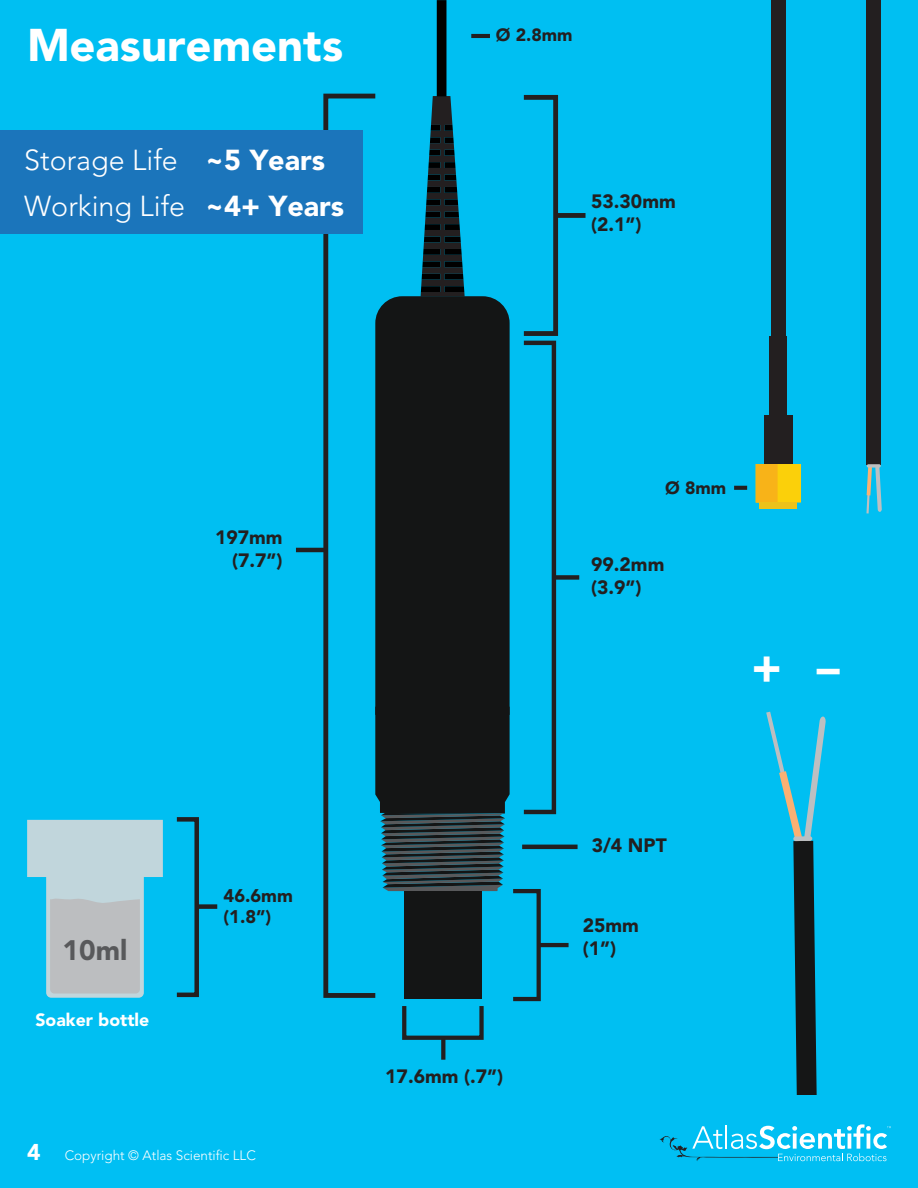
<style>
.page{position:relative;width:918px;height:1188px;background:#00bff3}
.page>*{position:absolute;margin:0;border:0;box-sizing:border-box;transform-origin:0 0}
.t1{font:900 45.9px "Avenir LT Pro";color:#fff}
.t2{font:900 45.45px "Avenir LT Pro";color:#fff}
.t3{font:300 28.65px/45.5px "Avenir LT Pro";color:#fff}
.t4{font:900 28.05px "Avenir LT Pro";color:#58595b}
.t5{font:900 19.2px/23.1px "Avenir LT Pro";color:#231f20}
.t6{font:900 18.15px/21.8px "Avenir LT Pro";color:#231f20}
.t7{font:900 17.7px "Avenir LT Pro";color:#fff}
.t8{font:900 17.7px "Avenir LT Pro";color:#231f20}
.t9{font:300 13.5px "Avenir LT Pro";color:#fff}
.s1{font-weight:900}
.s2{font-weight:900;font-size:22.65px}
</style>
<div class="page">
<div style="left:175px;top:817px;width:24px;height:180px;border:4px solid #231f20"></div>
<div style="left:197px;top:904px;width:20px;height:5px;background:#231f20"></div>
<svg style="left:27px;top:820px;width:136px;height:178px"></svg>
<div style="left:771px;top:0;width:15px;height:404px;background:#231f20"></div>
<svg style="left:734px;top:486px;width:13px;height:4px"></svg>
<div style="left:769px;top:336px;width:18px;height:86px;background:#231f20"></div>
<div style="left:764px;top:415px;width:28px;height:50px;background:#231f20"></div>
<div style="left:756px;top:464px;width:45px;height:39px;background:#fbd00a"></div>
<div style="left:756px;top:464px;width:22px;height:39px;background:#f8b318"></div>
<div style="left:759px;top:503px;width:38px;height:6px;background:#ecc21b"></div>
<svg style="left:866px;top:436px;width:16px;height:78px"></svg>
<div style="left:867px;top:0;width:14px;height:464px;background:#231f20"></div>
<svg style="left:766px;top:712px;width:60px;height:382px"></svg>
<div style="left:793px;top:836px;width:19px;height:5px;background:#bdbfc1;border-radius:2px"></div>
<svg style="left:867px;top:464px;width:14px;height:4px"></svg>
<hr style="left:522px;top:845px;width:56px;height:4px;background:#231f20">
<hr style="left:296px;top:548px;width:30px;height:4px;background:#231f20">
<div style="left:323px;top:94px;width:55px;height:904px;border:5px solid #231f20"></div>
<div style="left:522px;top:341px;width:34px;height:473px;border:4px solid #231f20"></div>
<div style="left:554px;top:575px;width:25px;height:5px;background:#231f20"></div>
<div style="left:511px;top:889px;width:30px;height:112px;border:4px solid #231f20"></div>
<hr style="left:539px;top:943px;width:30px;height:4px;background:#231f20">
<div style="left:402px;top:1004px;width:82px;height:36px;border:4px solid #231f20"></div>
<svg style="left:441px;top:1038px;width:4px;height:22px"></svg>
<div style="left:521px;top:95px;width:37px;height:241px;border:5px solid #231f20"></div>
<div style="left:556px;top:213px;width:30px;height:5px;background:#231f20"></div>
<hr style="left:471px;top:34px;width:19px;height:4px;background:#231f20">
<svg style="left:421px;top:96px;width:44px;height:200px"></svg>
<div style="left:444px;top:286px;width:20px;height:6px;background:#000"></div>
<div style="left:444px;top:274px;width:19px;height:6px;background:#000"></div>
<div style="left:444px;top:261px;width:19px;height:6px;background:#000"></div>
<div style="left:444px;top:249px;width:18px;height:6px;background:#000"></div>
<div style="left:444px;top:237px;width:17px;height:5px;background:#000"></div>
<div style="left:444px;top:224px;width:16px;height:6px;background:#000"></div>
<div style="left:444px;top:212px;width:15px;height:6px;background:#000"></div>
<div style="left:444px;top:199px;width:14px;height:6px;background:#000"></div>
<div style="left:444px;top:187px;width:13px;height:6px;background:#000"></div>
<div style="left:444px;top:175px;width:12px;height:5px;background:#000"></div>
<div style="left:444px;top:162px;width:12px;height:6px;background:#000"></div>
<div style="left:444px;top:150px;width:11px;height:6px;background:#000"></div>
<div style="left:444px;top:137px;width:10px;height:6px;background:#000"></div>
<div style="left:444px;top:125px;width:9px;height:6px;background:#000"></div>
<div style="left:421px;top:286px;width:19px;height:6px;background:#000"></div>
<div style="left:422px;top:274px;width:18px;height:6px;background:#000"></div>
<div style="left:422px;top:261px;width:18px;height:6px;background:#000"></div>
<div style="left:423px;top:249px;width:17px;height:6px;background:#000"></div>
<div style="left:424px;top:237px;width:16px;height:5px;background:#000"></div>
<div style="left:425px;top:224px;width:15px;height:6px;background:#000"></div>
<div style="left:425px;top:212px;width:15px;height:6px;background:#000"></div>
<div style="left:426px;top:199px;width:14px;height:6px;background:#000"></div>
<div style="left:427px;top:187px;width:13px;height:6px;background:#000"></div>
<div style="left:428px;top:175px;width:12px;height:5px;background:#000"></div>
<div style="left:428px;top:162px;width:12px;height:6px;background:#000"></div>
<div style="left:429px;top:150px;width:11px;height:6px;background:#000"></div>
<div style="left:430px;top:137px;width:10px;height:6px;background:#000"></div>
<div style="left:431px;top:125px;width:9px;height:6px;background:#000"></div>
<svg style="left:375px;top:715px;width:135px;height:176px"></svg>
<div style="left:404px;top:891px;width:78px;height:108px;background:#141515"></div>
<div style="left:437px;top:0;width:9px;height:96px;background:#000"></div>
<div style="left:375px;top:296px;width:135px;height:419px;background:#141515"></div>
<div style="left:0;top:130px;width:363px;height:104px;background:#1b75bb"></div>
<svg style="left:660px;top:1124px;width:231px;height:37px"></svg>
<p class="t2" style="left:27px;top:18px;width:318px">Measurements</p>
<p class="t3" style="left:24px;top:138px;width:322px">Storage Life <span class="s1">~5 Years<br></span>Working Life <span class="s1">~4+ Years</span></p>
<p class="t8" style="left:496px;top:24px;width:78px">Ø 2.8mm</p>
<p class="t5" style="left:591px;top:190px;width:86px">53.30mm (2.1”)</p>
<p class="t5" style="left:215px;top:526px;width:69px;text-align:right">197mm (7.7”)</p>
<p class="t4" style="left:63px;top:934px;width:66px">10ml</p>
<p class="t7" style="left:35px;top:1009px;width:115px">Soaker bottle</p>
<p class="t6" style="left:224px;top:884px;width:71px">46.6mm (1.8”)</p>
<p class="t9" style="left:27px;top:1148px;width:230px"><span class="s2">4</span> Copyright © Atlas Scientific LLC</p>
<p class="t5" style="left:385px;top:1065px;width:120px">17.6mm (.7”)</p>
<p class="t8" style="left:665px;top:477px;width:63px">Ø 8mm</p>
<p class="t5" style="left:591px;top:553px;width:75px">99.2mm (3.9”)</p>
<p class="t1" style="left:752px;top:640px;width:90px">+ –</p>
<p class="t5" style="left:592px;top:833px;width:77px">3/4 NPT</p>
<p class="t5" style="left:583px;top:913px;width:58px">25mm (1”)</p>
</div>
